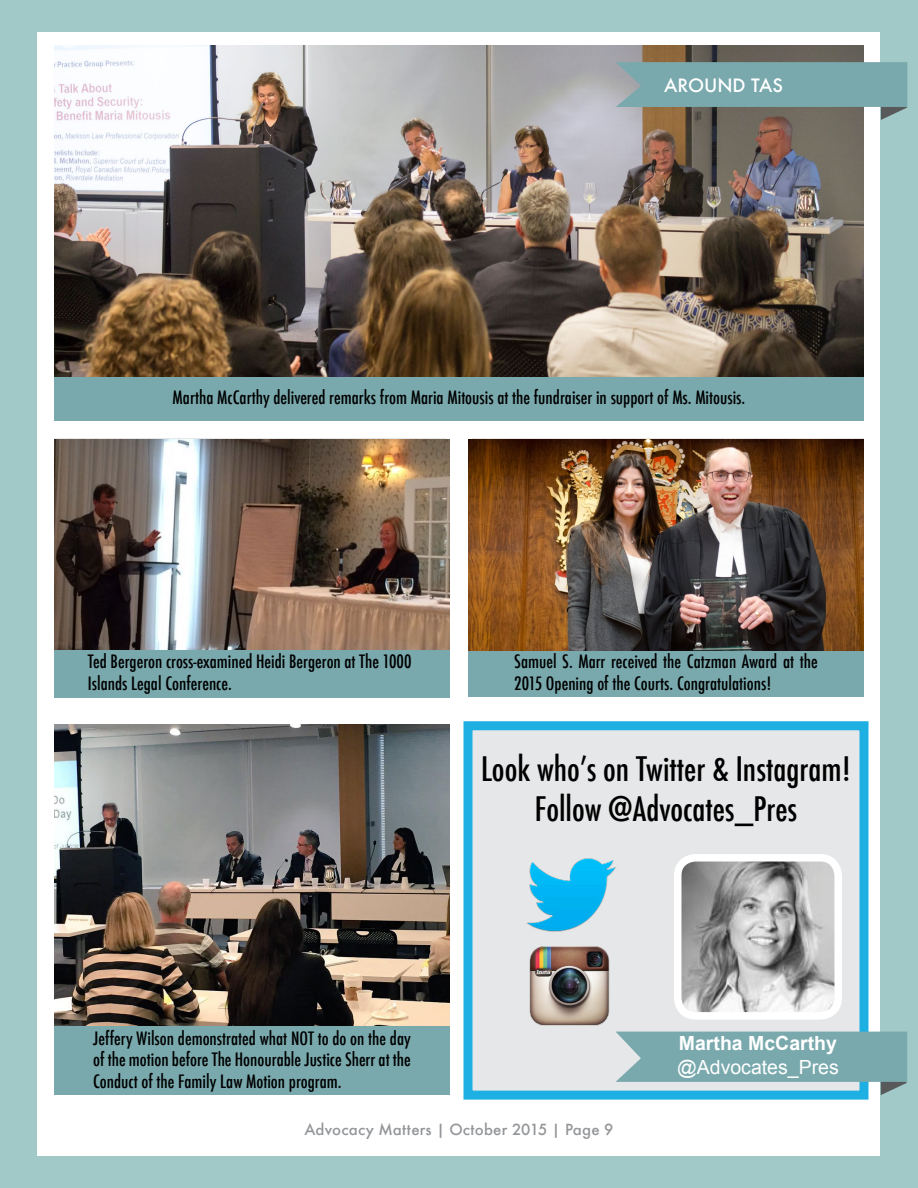
<style>
.page{position:relative;width:918px;height:1188px;background:#a1c9c8}
.page>*{position:absolute;margin:0;border:0;box-sizing:border-box;transform-origin:0 0}
.t1{font:500 condensed 33px/39.6px "Futura";color:#000;text-align:center}
.t2{font:19.5px "Arial";color:#fff}
.t3{font:700 19.5px "Arial";color:#fff}
.t4{font:500 condensed 18px/21.6px "Futura";color:#000}
.t5{font:500 18px "Futura";color:#fff}
.t6{font:500 15px "Futura";letter-spacing:.015em;color:#939598}
</style>
<div class="page">
<div style="left:38px;top:32px;width:842px;height:1124px;background:#fff"></div>
<div style="left:464px;top:721px;width:404px;height:379px;background:#e6e7e8;border:9px solid #1eafe3"></div>
<svg style="left:616px;top:1032px;width:291px;height:63px"></svg>
<div style="left:54px;top:376px;width:810px;height:45px;background:#79a9ad"></div>
<div style="left:54px;top:650px;width:396px;height:48px;background:#79a9ad"></div>
<div style="left:468px;top:650px;width:396px;height:46px;background:#79a9ad"></div>
<div style="left:54px;top:1025px;width:396px;height:70px;background:#79a9ad"></div>
<img style="left:54px;top:45px;width:810px;height:331px">
<img style="left:468px;top:439px;width:396px;height:211px">
<svg style="left:616px;top:62px;width:291px;height:58px;background:#7c9e9e"></svg>
<img style="left:54px;top:439px;width:396px;height:211px">
<img style="left:54px;top:725px;width:396px;height:300px">
<img style="left:527px;top:858px;width:89px;height:74px">
<img style="left:683px;top:863px;width:150px;height:148px">
<div style="left:674px;top:854px;width:168px;height:166px;border:8px solid #fff;border-radius:18px"></div>
<img style="left:529px;top:946px;width:91px;height:86px">
<p class="t5" style="left:664px;top:72px;width:120px">AROUND TAS</p>
<p class="t4" style="left:173px;top:387px;width:574px">Martha McCarthy delivered remarks from Maria Mitousis at the fundraiser in support of Ms. Mitousis.</p>
<p class="t4" style="left:88px;top:651px;width:325px">Ted Bergeron cross-examined Heidi Bergeron at The 1000<br>Islands Legal Conference.</p>
<p class="t4" style="left:514px;top:651px;width:305px">Samuel S. Marr received the Catzman Award at the<br>2015 Opening of the Courts. Congratulations!</p>
<h1 class="t1" style="left:481px;top:749px;width:371px">Look who’s on Twitter &amp; Instagram!<br>Follow @Advocates_Pres</h1>
<p class="t4" style="left:93px;top:1027px;width:319px;text-align:justify">Jeffery Wilson demonstrated what NOT to do on the day of the motion before The Honourable Justice Sherr at the Conduct of the Family Law Motion program.</p>
<p class="t3" style="left:679px;top:1031px;width:160px">Martha McCarthy</p>
<p class="t2" style="left:677px;top:1054px;width:163px">@Advocates_Pres</p>
<p class="t6" style="left:304px;top:1119px;width:311px">Advocacy Matters | October 2015 | Page 9</p>
</div>
